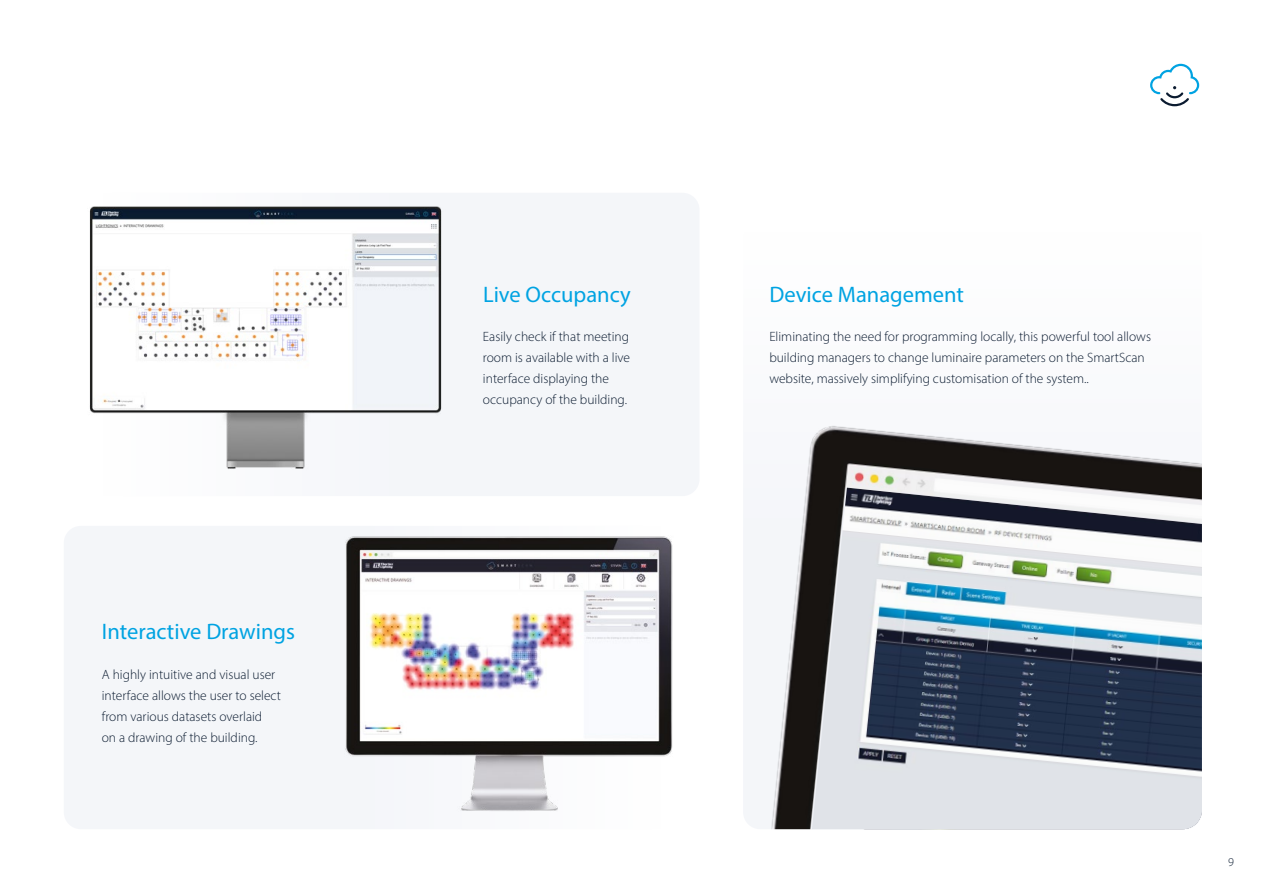
<style>
.page{position:relative;width:1263px;height:893px;background:#fff}
.page>*{position:absolute;margin:0;border:0;box-sizing:border-box;transform-origin:0 0}
.t1{font:22.5px "Myriad Pro";color:#00a3e2}
.t2{font:300 13.5px/21px "Myriad Pro";color:#0b1b30}
.t3{font:300 12px "Myriad Pro";color:#0b1b30}
</style>
<div class="page">
<div style="left:64px;top:193px;width:635px;height:303px;background:#f1f3f8;border-radius:17px"></div>
<svg style="left:1150px;top:64px;width:49px;height:42px"></svg>
<div style="left:64px;top:526px;width:635px;height:303px;background:#f1f3f8;border-radius:17px"></div>
<img style="left:83px;top:202px;width:359px;height:276px">
<img style="left:345px;top:531px;width:331px;height:284px">
<img style="left:751px;top:425px;width:451px;height:404px">
<svg style="left:805px;top:487px;width:397px;height:342px;background:#332f2d"></svg>
<img style="left:812px;top:488px;width:390px;height:341px">
<h1 class="t1" style="left:102px;top:618px;width:195px">Interactive Drawings</h1>
<p class="t2" style="left:102px;top:663px;width:181px">A highly intuitive and visual user interface allows the user to select from various datasets overlaid<br>on a drawing of the building.</p>
<h1 class="t1" style="left:483px;top:280px;width:149px">Live Occupancy</h1>
<p class="t2" style="left:483px;top:326px;width:149px">Easily check if that meeting room is available with a live interface displaying the occupancy of the building.</p>
<h1 class="t1" style="left:769px;top:280px;width:196px">Device Management</h1>
<p class="t2" style="left:769px;top:325px;width:383px">Eliminating the need for programming locally, this powerful tool allows building managers to change luminaire parameters on the SmartScan website, massively simplifying customisation of the system..</p>
<p class="t3" style="left:1228px;top:854px;width:7px">9</p>
</div>
